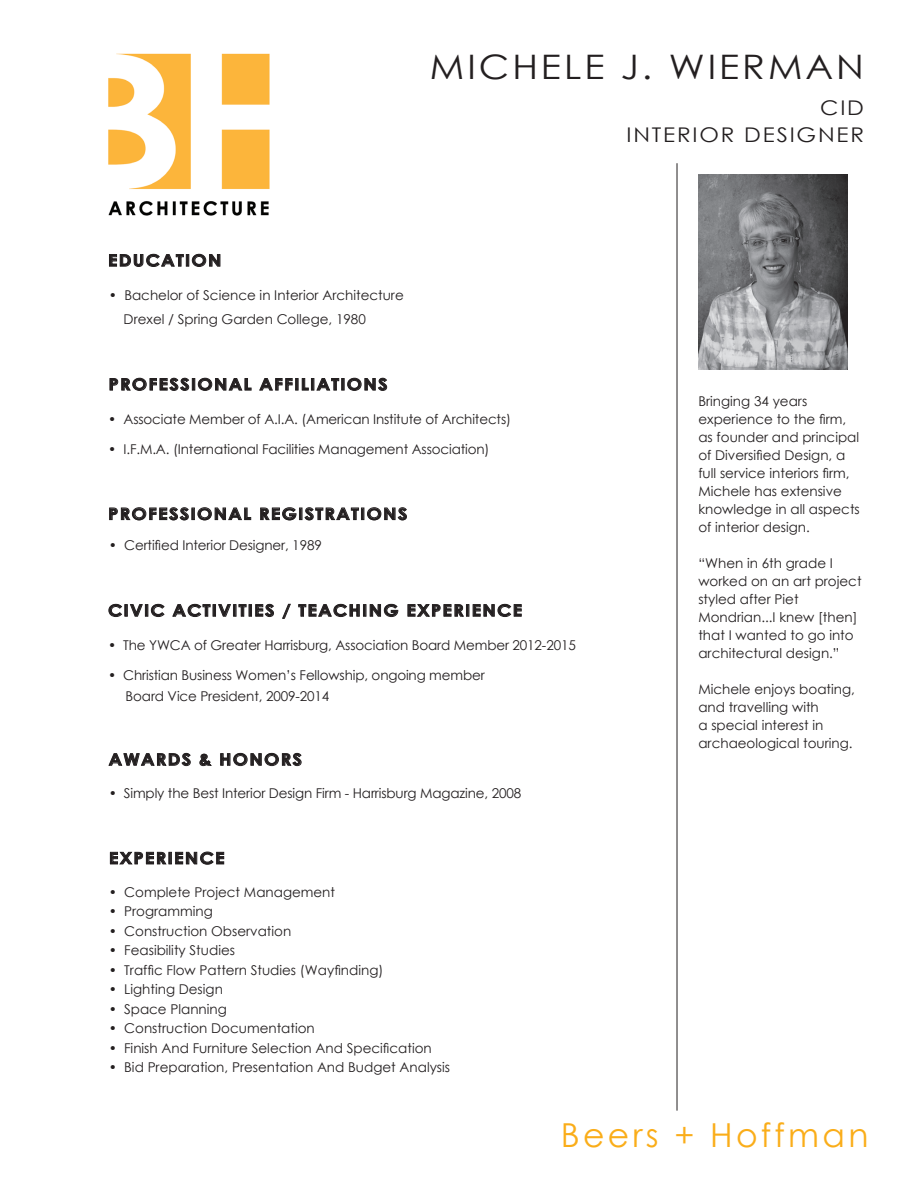
<style>
.page{position:relative;width:918px;height:1188px;background:#fff}
.page>*{position:absolute;margin:0;border:0;box-sizing:border-box;transform-origin:0 0}
.t1{font:33.75px "Century Gothic";letter-spacing:.08em;color:#231f20;scale:1.11 1}
.t2{font:33px "Century Gothic";letter-spacing:.1em;color:#faad19}
.t3{font:20.25px "Century Gothic";letter-spacing:.08em;color:#231f20;scale:1.11 1}
.t4{font:700 16.2px "Century Gothic";letter-spacing:.08em;color:#231f20;scale:1.11 1}
.t5{font:13.5px/18px "Century Gothic";color:#231f20}
</style>
<div class="page">
<svg style="left:109px;top:377px;width:143px;height:14px"></svg>
<svg style="left:259px;top:377px;width:128px;height:14px"></svg>
<svg style="left:109px;top:507px;width:142px;height:14px"></svg>
<svg style="left:260px;top:507px;width:147px;height:14px"></svg>
<svg style="left:108px;top:753px;width:83px;height:13px"></svg>
<svg style="left:199px;top:753px;width:13px;height:13px"></svg>
<svg style="left:220px;top:753px;width:82px;height:13px"></svg>
<svg style="left:110px;top:851px;width:114px;height:14px"></svg>
<svg style="left:109px;top:254px;width:112px;height:13px"></svg>
<img style="left:108px;top:53px;width:162px;height:163px">
<svg style="left:108px;top:604px;width:57px;height:13px"></svg>
<svg style="left:172px;top:604px;width:102px;height:13px"></svg>
<svg style="left:282px;top:604px;width:9px;height:15px"></svg>
<svg style="left:298px;top:604px;width:101px;height:13px"></svg>
<svg style="left:407px;top:604px;width:115px;height:13px"></svg>
<hr style="left:677px;top:163px;width:1px;height:948px;background:#231f20">
<img style="left:698px;top:174px;width:149px;height:196px">
<h1 class="t1" style="left:430px;top:44px;width:393px">michele j. wierman</h1>
<h3 class="t3" style="left:820px;top:93px;width:41px">CI D</h3>
<h3 class="t3" style="left:627px;top:120px;width:44px">INTERI</h3>
<h3 class="t3" style="left:699px;top:120px;width:121px">OR DESIGNER</h3>
<p class="t4" style="left:108px;top:248px;width:104px">EDUCATION</p>
<p class="t5" style="left:124px;top:283px;width:282px;line-height:24px;text-indent:-15px">• Bachelor of Science in Interior Architecture<br>Drexel / Spring Garden College, 1980</p>
<p class="t4" style="left:109px;top:372px;width:253px">PROFESSIONAL AFFILIATIONS</p>
<p class="t5" style="left:108px;top:410px;width:404px">• Associate Member of A.I.A. (American Institute of Architects)</p>
<p class="t5" style="left:108px;top:440px;width:383px">• I.F.M.A. (International Facilities Management Association)</p>
<p class="t4" style="left:108px;top:501px;width:271px">PROFESSIONAL REGISTRATIONS</p>
<p class="t5" style="left:109px;top:536px;width:214px">• Certified Interior Designer, 1989</p>
<p class="t4" style="left:108px;top:598px;width:374px">CIVIC ACTIVITIES / TEACHING EXPERIENCE</p>
<p class="t5" style="left:108px;top:636px;width:469px">• The YWCA of Greater Harrisburg, Association Board Member 2012-2015</p>
<p class="t5" style="left:126px;top:664px;width:361px;line-height:21px;text-indent:-18px">• Christian Business Women’s Fellowship, ongoing member<br>Board Vice President, 2009-2014</p>
<p class="t4" style="left:109px;top:747px;width:176px">AWARDS &amp; HONORS</p>
<p class="t5" style="left:109px;top:784px;width:414px">• Simply the Best Interior Design Firm - Harrisburg Magazine, 2008</p>
<p class="t4" style="left:109px;top:846px;width:106px">EXPERIENCE</p>
<p class="t5" style="left:109px;top:883px;width:228px">• Complete Project Management</p>
<p class="t5" style="left:109px;top:902px;width:105px">• Programming</p>
<p class="t5" style="left:109px;top:922px;width:184px">• Construction Observation</p>
<p class="t5" style="left:109px;top:941px;width:128px">• Feasibility Studies</p>
<p class="t5" style="left:109px;top:961px;width:276px">• Traffic Flow Pattern Studies (Wayfinding)</p>
<p class="t5" style="left:109px;top:980px;width:115px">• Lighting Design</p>
<p class="t5" style="left:109px;top:1000px;width:119px">• Space Planning</p>
<p class="t5" style="left:109px;top:1019px;width:207px">• Construction Documentation</p>
<p class="t5" style="left:109px;top:1039px;width:324px">• Finish And Furniture Selection And Specification</p>
<p class="t5" style="left:109px;top:1058px;width:343px">• Bid Preparation, Presentation And Budget Analysis</p>
<p class="t5" style="left:698px;top:392px;width:163px">Bringing 34 years experience to the firm, as founder and principal of Diversified Design, a full service interiors firm,<br>Michele has extensive knowledge in all aspects of interior design.</p>
<p class="t5" style="left:698px;top:554px;width:165px">“When in 6th grade I worked on an art project styled after Piet<br>Mondrian...I knew [then] that I wanted to go into architectural design.”</p>
<p class="t5" style="left:698px;top:680px;width:158px">Michele enjoys boating, and travelling with<br>a special interest in archaeological touring.</p>
<h2 class="t2" style="left:561px;top:1112px;width:309px">Beers + Hoffman</h2>
</div>
